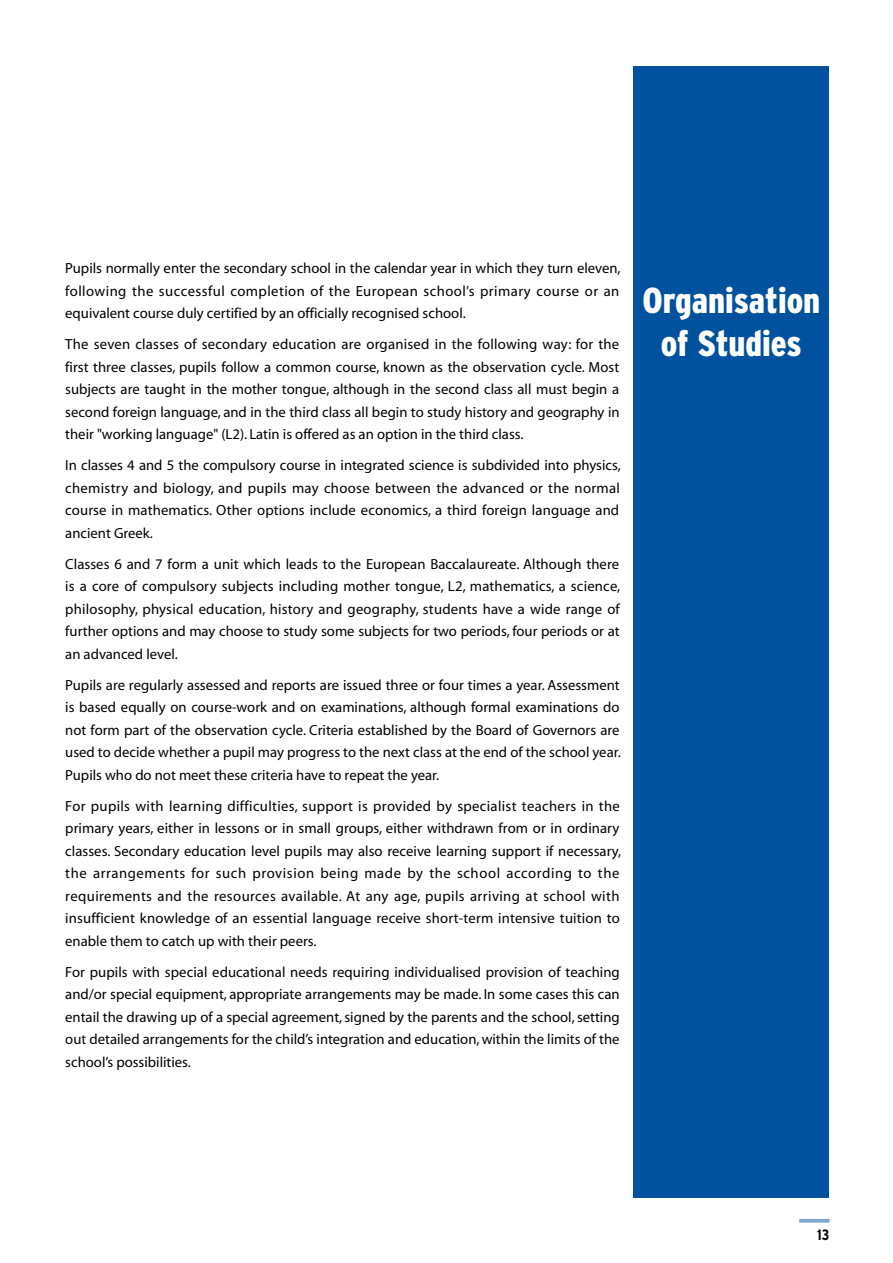
<style>
.page{position:relative;width:893px;height:1263px;background:#fff}
.page>*{position:absolute;margin:0;border:0;box-sizing:border-box;transform-origin:0 0}
.t1{font:900 condensed 36px/43.2px "Interstate";color:#fff;text-align:center}
.t2{font:700 condensed 15px "Interstate";color:#000}
.t3{font:14.7px/22.5px "Adobe Corp ID Myriad Rg";color:#000;text-align:justify}
</style>
<div class="page">
<hr style="left:799px;top:1219px;width:31px;height:3px;background:#80a8cf">
<div style="left:634px;top:66px;width:195px;height:1131px;background:#00529f"></div>
<p class="t3" style="left:65px;top:258px;width:557px">Pupils normally enter the secondary school in the calendar year in which they turn eleven, following the successful completion of the European school’s primary course or an equivalent course duly certified by an officially recognised school.</p>
<p class="t3" style="left:65px;top:334px;width:556px">The seven classes of secondary education are organised in the following way: for the first three classes, pupils follow a common course, known as the observation cycle. Most subjects are taught in the mother tongue, although in the second class all must begin a second foreign language, and in the third class all begin to study history and geography in their "working language" (L2). Latin is offered as an option in the third class.</p>
<p class="t3" style="left:65px;top:455px;width:557px">In classes 4 and 5 the compulsory course in integrated science is subdivided into physics, chemistry and biology, and pupils may choose between the advanced or the normal course in mathematics. Other options include economics, a third foreign language and ancient Greek.</p>
<p class="t3" style="left:65px;top:553px;width:556px">Classes 6 and 7 form a unit which leads to the European Baccalaureate. Although there is a core of compulsory subjects including mother tongue, L2, mathematics, a science, philosophy, physical education, history and geography, students have a wide range of further options and may choose to study some subjects for two periods, four periods or at an advanced level.</p>
<p class="t3" style="left:65px;top:674px;width:557px">Pupils are regularly assessed and reports are issued three or four times a year. Assessment is based equally on course-work and on examinations, although formal examinations do not form part of the observation cycle. Criteria established by the Board of Governors are used to decide whether a pupil may progress to the next class at the end of the school year.<br>Pupils who do not meet these criteria have to repeat the year.</p>
<p class="t3" style="left:65px;top:795px;width:557px">For pupils with learning difficulties, support is provided by specialist teachers in the primary years, either in lessons or in small groups, either withdrawn from or in ordinary classes. Secondary education level pupils may also receive learning support if necessary, the arrangements for such provision being made by the school according to the requirements and the resources available. At any age, pupils arriving at school with insufficient knowledge of an essential language receive short-term intensive tuition to enable them to catch up with their peers.</p>
<p class="t3" style="left:65px;top:961px;width:556px">For pupils with special educational needs requiring individualised provision of teaching and/or special equipment, appropriate arrangements may be made. In some cases this can entail the drawing up of a special agreement, signed by the parents and the school, setting out detailed arrangements for the child’s integration and education, within the limits of the school’s possibilities.</p>
<h1 class="t1" style="left:642px;top:278px;width:179px">Organisation of Studies</h1>
<p class="t2" style="left:817px;top:1226px;width:14px">13</p>
</div>
